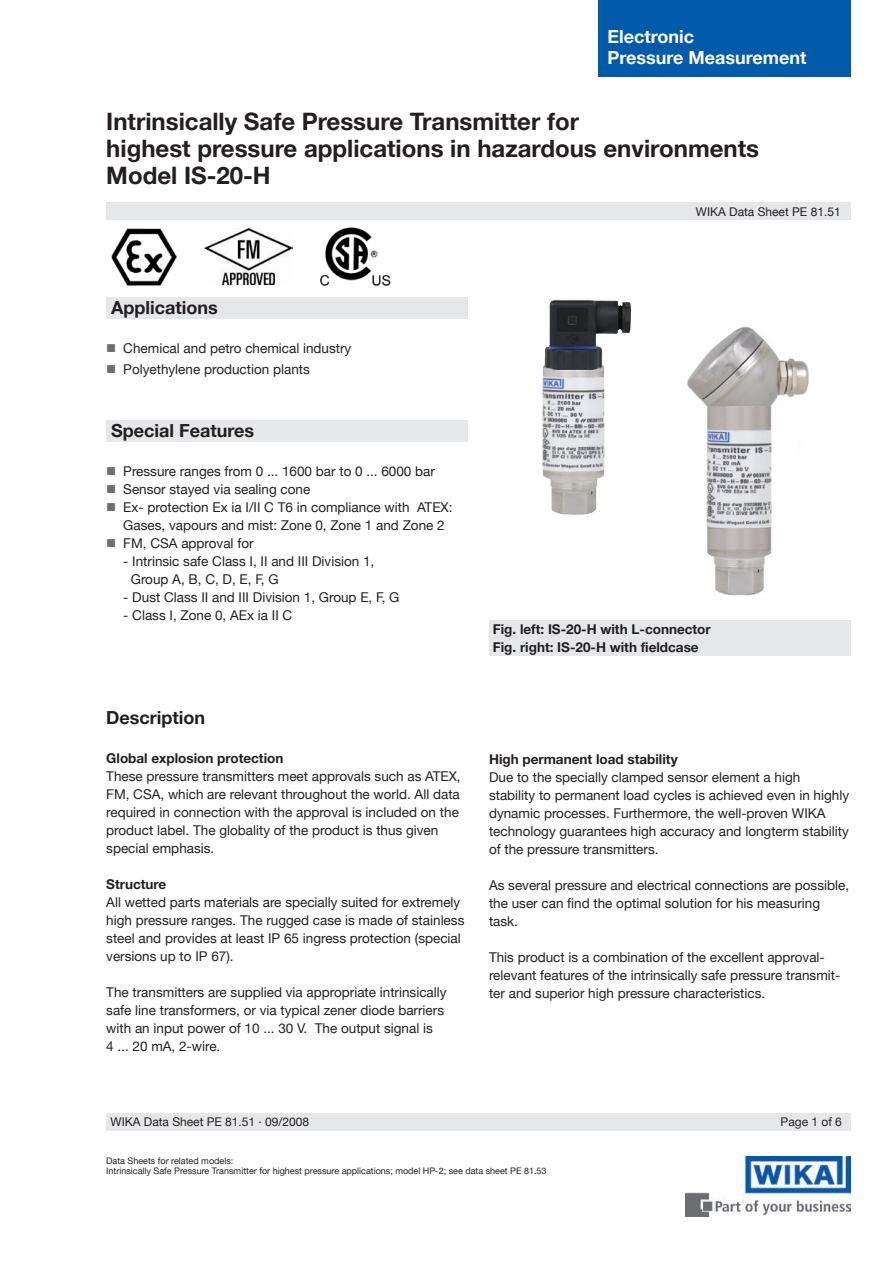
<style>
.page{position:relative;width:893px;height:1263px;background:#fff}
.page>*{position:absolute;margin:0;border:0;box-sizing:border-box;transform-origin:0 0}
.t1{font:700 24px/27px "Helvetica Neue";color:#231f20}
.t2{font:700 18px "Helvetica Neue";color:#231f20}
.t3{font:700 18px/21px "Helvetica Neue";color:#fff}
.t4{font:13.5px/18px "Helvetica Neue";color:#231f20}
.t5{font:700 13.5px/18px "Helvetica Neue";color:#231f20}
.t6{font:13.5px/18px "Wingdings";color:#6c6d70;text-align:justify}
.t7{font:12px "Helvetica Neue";color:#231f20}
.t8{font:9px/10.5px "Helvetica Neue";color:#231f20}
</style>
<div class="page">
<div style="left:106px;top:298px;width:362px;height:21px;background:#e6e7e9"></div>
<img style="left:685px;top:1157px;width:165px;height:59px">
<div style="left:106px;top:203px;width:744px;height:17px;background:#e6e7e9"></div>
<div style="left:106px;top:1114px;width:744px;height:17px;background:#e6e7e9"></div>
<div style="left:598px;top:0;width:252px;height:77px;background:#015aaa"></div>
<div style="left:106px;top:420px;width:362px;height:21px;background:#e6e7e9"></div>
<img style="left:687px;top:326px;width:122px;height:270px">
<img style="left:590px;top:302px;width:41px;height:211px">
<img style="left:204px;top:228px;width:88px;height:57px">
<img style="left:320px;top:227px;width:71px;height:59px">
<img style="left:111px;top:228px;width:66px;height:58px">
<div style="left:489px;top:620px;width:361px;height:36px;background:#e6e7e9"></div>
<h2 class="t3" style="left:607px;top:25px;width:201px">Electronic<br>Pressure Measurement</h2>
<h1 class="t1" style="left:106px;top:107px;width:654px">Intrinsically Safe Pressure Transmitter for<br>highest pressure applications in hazardous environments<br>Model IS-20-H</h1>
<p class="t7" style="left:696px;top:205px;width:146px">WIKA Data Sheet PE 81.51</p>
<h2 class="t2" style="left:111px;top:296px;width:108px">Applications</h2>
<p class="t4" style="left:123px;top:337px;width:230px;line-height:21px">Chemical and petro chemical industry<br>Polyethylene production plants</p>
<h2 class="t2" style="left:111px;top:419px;width:144px">Special Features</h2>
<p class="t4" style="left:123px;top:462px;width:331px">Pressure ranges from 0 ... 1600 bar to 0 ... 6000 bar Sensor stayed via sealing cone<br>Ex- protection Ex ia I/II C T6 in compliance with ATEX:<br>Gases, vapours and mist: Zone 0, Zone 1 and Zone 2<br>FM, CSA approval for</p>
<p class="t4" style="left:131px;top:552px;width:245px;text-indent:-8px">- Intrinsic safe Class I, II and III Division 1,<br>Group A, B, C, D, E, F, G</p>
<p class="t4" style="left:123px;top:588px;width:278px">- Dust Class II and III Division 1, Group E, F, G</p>
<p class="t4" style="left:123px;top:606px;width:171px">- Class I, Zone 0, AEx ia II C</p>
<p class="t6" style="left:106px;top:462px;width:12px">■ ■ ■</p>
<p class="t6" style="left:106px;top:534px;width:12px">■</p>
<h2 class="t2" style="left:106px;top:706px;width:100px">Description</h2>
<p class="t5" style="left:106px;top:748px;width:179px">Global explosion protection</p>
<p class="t4" style="left:106px;top:766px;width:356px">These pressure transmitters meet approvals such as ATEX, FM, CSA, which are relevant throughout the world. All data required in connection with the approval is included on the product label. The globality of the product is thus given special emphasis.</p>
<p class="t5" style="left:106px;top:874px;width:62px">Structure</p>
<p class="t4" style="left:106px;top:892px;width:360px">All wetted parts materials are specially suited for extremely high pressure ranges. The rugged case is made of stainless steel and provides at least IP 65 ingress protection (special versions up to IP 67).</p>
<p class="t4" style="left:106px;top:982px;width:342px">The transmitters are supplied via appropriate intrinsically safe line transformers, or via typical zener diode barriers with an input power of 10 ... 30 V. The output signal is<br>4 ... 20 mA, 2-wire.</p>
<p class="t5" style="left:493px;top:620px;width:219px">Fig. left: IS-20-H with L-connector<br>Fig. right: IS-20-H with fieldcase</p>
<p class="t5" style="left:489px;top:750px;width:190px">High permanent load stability</p>
<p class="t4" style="left:489px;top:768px;width:362px">Due to the specially clamped sensor element a high stability to permanent load cycles is achieved even in highly dynamic processes. Furthermore, the well-proven WIKA technology guarantees high accuracy and longterm stability of the pressure transmitters.</p>
<p class="t4" style="left:489px;top:876px;width:362px">As several pressure and electrical connections are possible, the user can find the optimal solution for his measuring task.</p>
<p class="t4" style="left:489px;top:948px;width:353px">This product is a combination of the excellent approval&shy;relevant features of the intrinsically safe pressure transmit&shy;ter and superior high pressure characteristics.</p>
<p class="t7" style="left:111px;top:1115px;width:200px">WIKA Data Sheet PE 81.51 ∙ 09/2008</p>
<p class="t7" style="left:781px;top:1115px;width:63px">Page 1 of 6</p>
<p class="t8" style="left:106px;top:1155px;width:442px">Data Sheets for related models:<br>Intrinsically Safe Pressure Transmitter for highest pressure applications; model HP-2; see data sheet PE 81.53</p>
</div>
